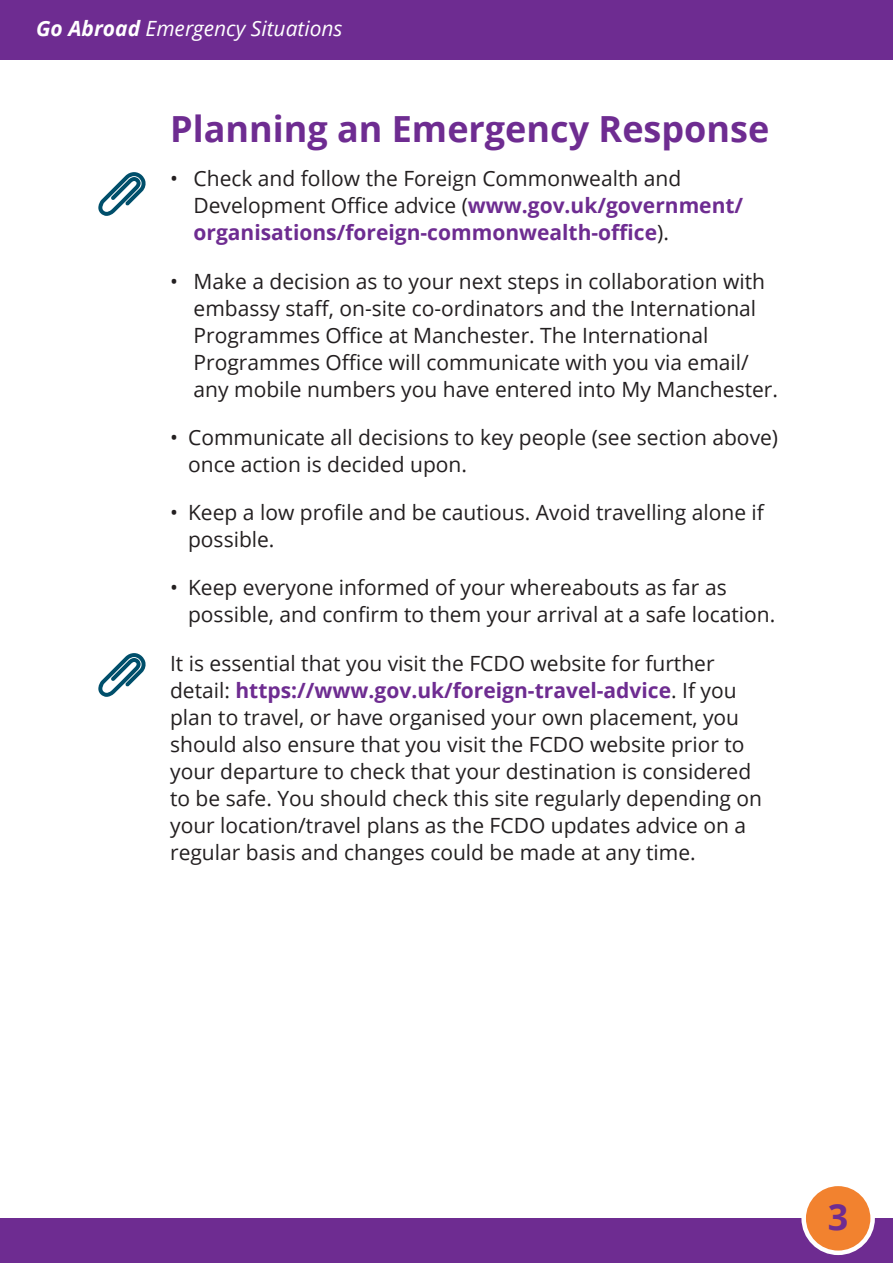
<style>
.page{position:relative;width:893px;height:1263px;background:#fff}
.page>*{position:absolute;margin:0;border:0;box-sizing:border-box;transform-origin:0 0}
.Heading{font:700 36px "Open Sans";color:#6e2c91}
.Body_text_black{font:21px/27px "Open Sans";color:#231f20}
.t1{font:italic 21px "Open Sans";color:#fff}
.s1{font-weight:700}
.s2{font-weight:700;color:#6e2c91}
</style>
<div class="page">
<div style="left:0;top:0;width:893px;height:60px;background:#6e2c91"></div>
<div style="left:0;top:1218px;width:893px;height:45px;background:#6e2c91"></div>
<div style="left:804px;top:1184px;width:69px;height:69px;background:#f2822f;border-radius:50%"></div>
<div style="left:801px;top:1181px;width:74px;height:74px;border:4px solid #fff;border-radius:50%"></div>
<svg style="left:98px;top:172px;width:48px;height:44px"></svg>
<svg style="left:98px;top:653px;width:48px;height:44px"></svg>
<p class="t1" style="left:36px;top:14px;width:308px"><span class="s1">Go Abroad</span> Emergency Situations</p>
<h1 class="Heading" style="left:170px;top:104px;width:601px">Planning an Emergency Response</h1>
<p class="Body_text_black" style="left:194px;top:165px;width:551px;text-indent:-23px">• Check and follow the Foreign Commonwealth and<br>Development Office advice (<span class="s2">www.gov.uk/government/ organisations/foreign-commonwealth-office</span>).</p>
<p class="Body_text_black" style="left:194px;top:267px;width:586px;text-indent:-23px">• Make a decision as to your next steps in collaboration with embassy staff, on-site co-ordinators and the International Programmes Office at Manchester. The International Programmes Office will communicate with you via email/ any mobile numbers you have entered into My Manchester.</p>
<p class="Body_text_black" style="left:188px;top:423px;width:592px;text-indent:-18px">• Communicate all decisions to key people (see section above) once action is decided upon.</p>
<p class="Body_text_black" style="left:188px;top:498px;width:577px;text-indent:-18px">• Keep a low profile and be cautious. Avoid travelling alone if possible.</p>
<p class="Body_text_black" style="left:188px;top:574px;width:589px;text-indent:-18px">• Keep everyone informed of your whereabouts as far as possible, and confirm to them your arrival at a safe location.</p>
<p class="Body_text_black" style="left:170px;top:649px;width:593px">It is essential that you visit the FCDO website for further detail: <span class="s2">https://www.gov.uk/foreign-travel-advice</span>. If you plan to travel, or have organised your own placement, you should also ensure that you visit the FCDO website prior to your departure to check that your destination is considered to be safe. You should check this site regularly depending on your location/travel plans as the FCDO updates advice on a regular basis and changes could be made at any time.</p>
<h1 class="Heading" style="left:828px;top:1191px;width:22px">3</h1>
</div>
